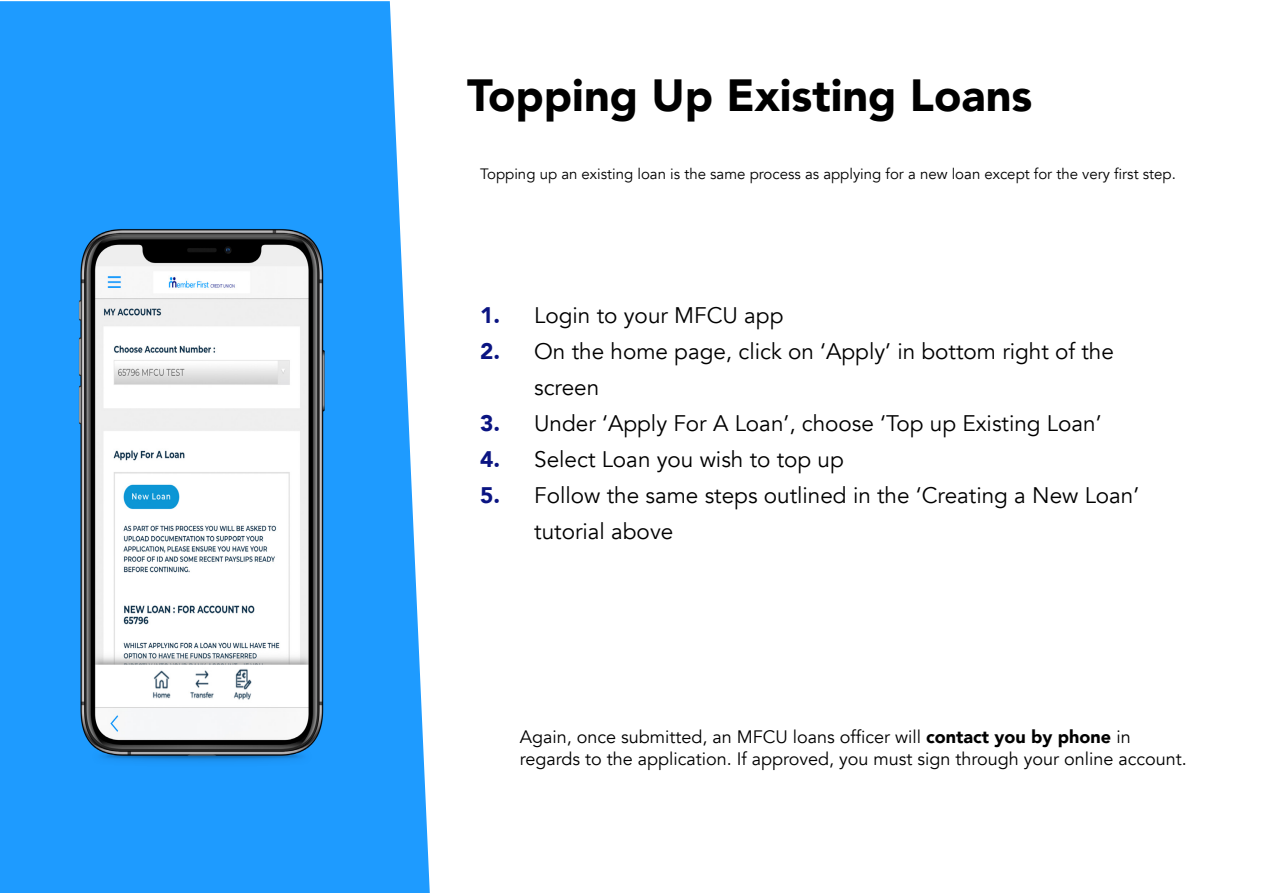
<style>
.page{position:relative;width:1263px;height:893px;background:#fff}
.page>*{position:absolute;margin:0;border:0;box-sizing:border-box;transform-origin:0 0}
.t1{font:900 45px "Avenir";color:#000}
.t2{font:22.5px/36px "Avenir";color:#000}
.t3{font:18px/21.6px "Avenir";color:#000}
.t4{font:15px "Avenir";color:#000}
.s1{font-weight:900;color:#0a1482}
.s2{font-weight:900}
</style>
<div class="page">
<div style="left:0;top:1px;width:430px;height:892px;background:#1e9bff"></div>
<img style="left:0;top:109px;width:430px;height:696px">
<p class="t1" style="left:467px;top:57px;width:567px">Topping Up Existing Loans</p>
<p class="t4" style="left:480px;top:165px;width:697px">Topping up an existing loan is the same process as applying for a new loan except for the very first step.</p>
<p class="t2" style="left:480px;top:298px;width:305px"><span class="s1">1.</span> Login to your MFCU app</p>
<p class="t2" style="left:534px;top:334px;width:581px;text-indent:-54px"><span class="s1">2.</span> On the home page, click on ‘Apply’ in bottom right of the screen</p>
<p class="t2" style="left:480px;top:406px;width:623px"><span class="s1">3.</span> Under ‘Apply For A Loan’, choose ‘Top up Existing Loan’</p>
<p class="t2" style="left:480px;top:442px;width:365px"><span class="s1">4.</span> Select Loan you wish to top up</p>
<p class="t2" style="left:534px;top:478px;width:607px;text-indent:-54px"><span class="s1">5.</span> Follow the same steps outlined in the ‘Creating a New Loan’ tutorial above</p>
<p class="t3" style="left:520px;top:727px;width:669px">Again, once submitted, an MFCU loans officer will <span class="s2">contact you by phone</span> in regards to the application. If approved, you must sign through your online account.</p>
</div>
